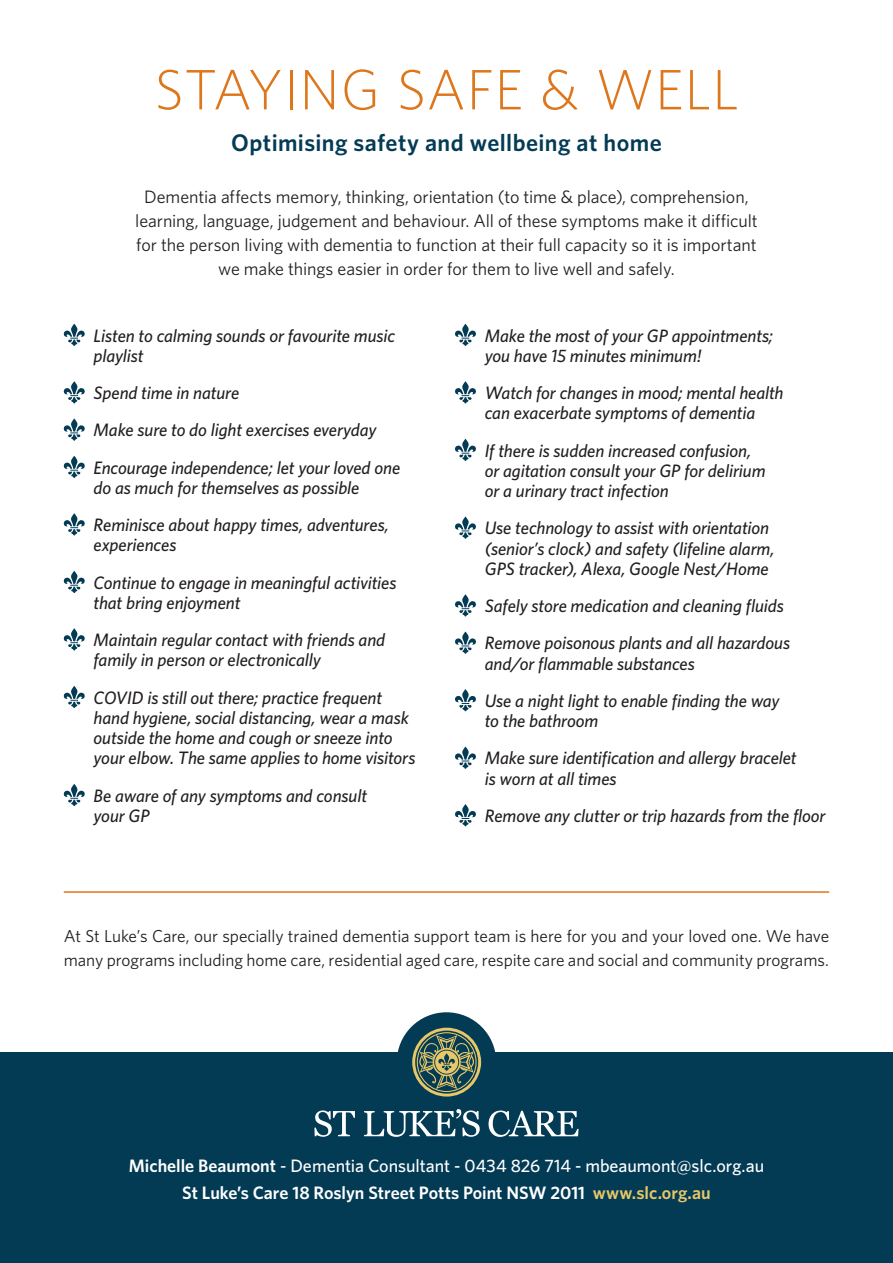
<style>
.page{position:relative;width:893px;height:1263px;background:#fff}
.page>*{position:absolute;margin:0;border:0;box-sizing:border-box;transform-origin:0 0}
.t1{font:300 57px "Whitney";letter-spacing:.01em;color:#de761b}
.t2{font:600 24px "Whitney";letter-spacing:.015em;color:#033b55}
.t3{font:italic 500 18px/20.2px "Whitney";letter-spacing:-.005em;color:#231f20}
.t4{font:18px/24px "Whitney";letter-spacing:-.005em;color:#231f20;text-align:center}
.t5{font:600 18px/26.7px "Whitney";letter-spacing:-.005em;color:#fff;text-align:center}
.t6{font:17.25px/24px "Whitney";letter-spacing:-.005em;color:#231f20}
.s1{font-weight:500}
.s2{color:#e8c768}
</style>
<div class="page">
<div style="left:397px;top:1012px;width:99px;height:100px;background:#033b55;border-radius:50%"></div>
<div style="left:0;top:1052px;width:893px;height:211px;background:#033b55"></div>
<svg style="left:412px;top:1028px;width:69px;height:68px"></svg>
<svg style="left:314px;top:1110px;width:41px;height:27px"></svg>
<svg style="left:364px;top:1109px;width:116px;height:28px"></svg>
<svg style="left:489px;top:1110px;width:89px;height:27px"></svg>
<hr style="left:64px;top:891px;width:765px;height:2px;background:#de761b">
<svg style="left:63px;top:324px;width:22px;height:22px"></svg>
<svg style="left:63px;top:381px;width:22px;height:23px"></svg>
<svg style="left:63px;top:418px;width:22px;height:23px"></svg>
<svg style="left:63px;top:456px;width:22px;height:22px"></svg>
<svg style="left:63px;top:513px;width:22px;height:23px"></svg>
<svg style="left:63px;top:571px;width:22px;height:22px"></svg>
<svg style="left:63px;top:628px;width:22px;height:23px"></svg>
<svg style="left:63px;top:686px;width:22px;height:22px"></svg>
<svg style="left:63px;top:784px;width:22px;height:22px"></svg>
<svg style="left:455px;top:324px;width:21px;height:22px"></svg>
<svg style="left:455px;top:381px;width:21px;height:23px"></svg>
<svg style="left:455px;top:439px;width:21px;height:22px"></svg>
<svg style="left:455px;top:516px;width:21px;height:23px"></svg>
<svg style="left:455px;top:594px;width:21px;height:23px"></svg>
<svg style="left:455px;top:631px;width:21px;height:23px"></svg>
<svg style="left:455px;top:689px;width:21px;height:22px"></svg>
<svg style="left:455px;top:746px;width:21px;height:23px"></svg>
<svg style="left:455px;top:804px;width:21px;height:22px"></svg>
<h1 class="t1" style="left:154px;top:52px;width:586px">STAYING SAFE &amp; WELL</h1>
<h2 class="t2" style="left:231px;top:127px;width:432px">Optimising safety and wellbeing at home</h2>
<p class="t4" style="left:135px;top:184px;width:624px">Dementia affects memory, thinking, orientation (to time &amp; place), comprehension, learning, language, judgement and behaviour. All of these symptoms make it difficult for the person living with dementia to function at their full capacity so it is important we make things easier in order for them to live well and safely.</p>
<p class="t3" style="left:94px;top:325px;width:303px">Listen to calming sounds or favourite music playlist</p>
<p class="t3" style="left:94px;top:374px;width:308px;line-height:37.2px">Spend time in nature<br>Make sure to do light exercises everyday<br>Encourage independence; let your loved one</p>
<p class="t3" style="left:94px;top:468px;width:297px;line-height:37.2px">do as much for themselves as possible<br>Reminisce about happy times, adventures,</p>
<p class="t3" style="left:94px;top:526px;width:304px;line-height:37.2px">experiences<br>Continue to engage in meaningful activities</p>
<p class="t3" style="left:94px;top:584px;width:293px;line-height:37.2px">that bring enjoyment<br>Maintain regular contact with friends and</p>
<p class="t3" style="left:94px;top:641px;width:290px;line-height:37.2px">family in person or electronically<br>COVID is still out there; practice frequent</p>
<p class="t3" style="left:94px;top:707px;width:323px">hand hygiene, social distancing, wear a mask outside the home and cough or sneeze into your elbow. The same applies to home visitors</p>
<p class="t3" style="left:94px;top:785px;width:275px">Be aware of any symptoms and consult your GP</p>
<p class="t3" style="left:485px;top:325px;width:290px">Make the most of your GP appointments; you have 15 minutes minimum!</p>
<p class="t3" style="left:485px;top:382px;width:300px">Watch for changes in mood; mental health can exacerbate symptoms of dementia</p>
<p class="t3" style="left:485px;top:440px;width:282px">If there is sudden increased confusion, or agitation consult your GP for delirium or a urinary tract infection</p>
<p class="t3" style="left:485px;top:517px;width:291px">Use technology to assist with orientation (senior’s clock) and safety (lifeline alarm,<br>GPS tracker), Alexa, Google Nest/Home</p>
<p class="t3" style="left:485px;top:587px;width:307px;line-height:37.2px">Safely store medication and cleaning fluids<br>Remove poisonous plants and all hazardous</p>
<p class="t3" style="left:485px;top:644px;width:296px;line-height:37.2px">and/or flammable substances<br>Use a night light to enable finding the way</p>
<p class="t3" style="left:485px;top:702px;width:313px;line-height:37.2px">to the bathroom<br>Make sure identification and allergy bracelet</p>
<p class="t3" style="left:485px;top:759px;width:342px;line-height:37.2px">is worn at all times<br>Remove any clutter or trip hazards from the floor</p>
<p class="t6" style="left:64px;top:924px;width:767px">At St Luke’s Care, our specially trained dementia support team is here for you and your loved one. We have many programs including home care, residential aged care, respite care and social and community programs.</p>
<p class="t5" style="left:129px;top:1152px;width:637px">Michelle Beaumont <span class="s1">- Dementia Consultant - 0434 826 714 - mbeaumont@slc.org.au<br></span>St Luke’s Care 18 Roslyn Street Potts Point NSW 2011 <span class="s2">www.slc.org.au</span></p>
</div>
